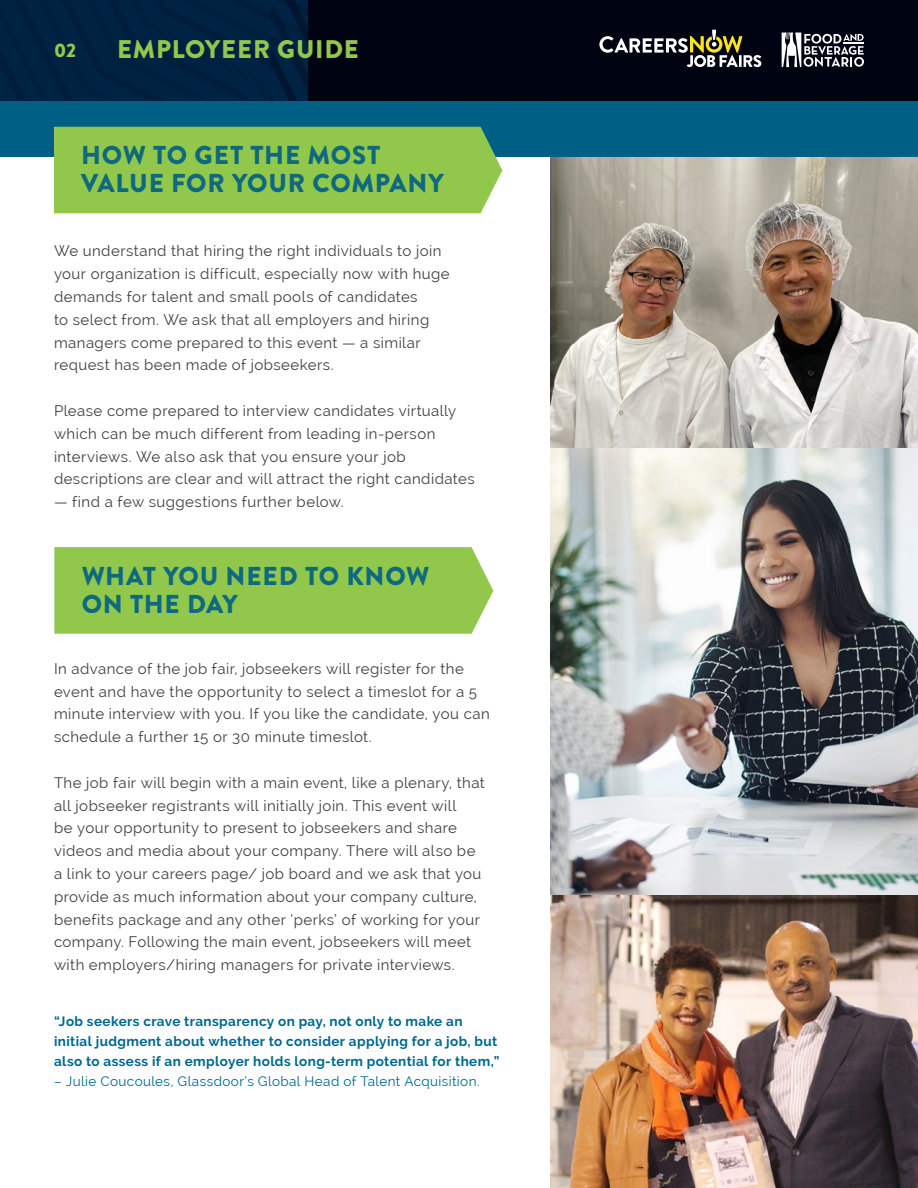
<style>
.page{position:relative;width:918px;height:1188px;background:#fff}
.page>*{position:absolute;margin:0;border:0;box-sizing:border-box;transform-origin:0 0}
.t1{font:900 25.95px/28px "Brandon Grotesque";letter-spacing:.03em;color:#005f84}
.t2{font:900 25.5px "Brandon Grotesque";letter-spacing:.03em;color:#91c84c}
.t3{font:900 19.5px "Brandon Grotesque";color:#91c84c}
.t4{font:15px/22.8px "Raleway";letter-spacing:.03em;color:#414042}
.t5{font:700 13.5px/19.8px "Raleway";letter-spacing:.03em;color:#00688c}
.t6{font:13.5px "Raleway";letter-spacing:.03em;color:#00688c}
</style>
<div class="page">
<img style="left:551px;top:157px;width:367px;height:1031px">
<div style="left:0;top:0;width:918px;height:157px;background:#005f84"></div>
<svg style="left:0;top:0;width:918px;height:101px;background:#071427"></svg>
<div style="left:54px;top:127px;width:448px;height:86px;background:#91c84c"></div>
<div style="left:54px;top:547px;width:439px;height:87px;background:#91c84c"></div>
<h3 class="t3" style="left:54px;top:36px;width:24px">02</h3>
<h2 class="t2" style="left:117px;top:31px;width:243px">EMPLOYEER GUIDE</h2>
<h1 class="t1" style="left:81px;top:142px;width:364px">HOW TO GET THE MOST<br>VALUE FOR YOUR COMPANY</h1>
<p class="t4" style="left:54px;top:240px;width:397px">We understand that hiring the right individuals to join your organization is difficult, especially now with huge demands for talent and small pools of candidates<br>to select from. We ask that all employers and hiring managers come prepared to this event — a similar request has been made of jobseekers.</p>
<p class="t4" style="left:54px;top:399px;width:422px">Please come prepared to interview candidates virtually which can be much different from leading in-person interviews. We also ask that you ensure your job descriptions are clear and will attract the right candidates</p>
<p class="t4" style="left:54px;top:490px;width:291px">— find a few suggestions further below.</p>
<h1 class="t1" style="left:81px;top:562px;width:349px">WHAT YOU NEED TO KNOW<br>ON THE DAY</h1>
<p class="t4" style="left:54px;top:657px;width:437px">In advance of the job fair, jobseekers will register for the event and have the opportunity to select a timeslot for a 5 minute interview with you. If you like the candidate, you can schedule a further 15 or 30 minute timeslot.</p>
<p class="t4" style="left:54px;top:771px;width:432px">The job fair will begin with a main event, like a plenary, that all jobseeker registrants will initially join. This event will<br>be your opportunity to present to jobseekers and share videos and media about your company. There will also be a link to your careers page/ job board and we ask that you provide as much information about your company culture, benefits package and any other ‘perks’ of working for your company. Following the main event, jobseekers will meet with employers/hiring managers for private interviews.</p>
<p class="t5" style="left:54px;top:1012px;width:447px">“Job seekers crave transparency on pay, not only to make an initial judgment about whether to consider applying for a job, but also to assess if an employer holds long-term potential for them,”</p>
<p class="t6" style="left:54px;top:1073px;width:427px">– Julie Coucoules, Glassdoor’s Global Head of Talent Acquisition.</p>
</div>
